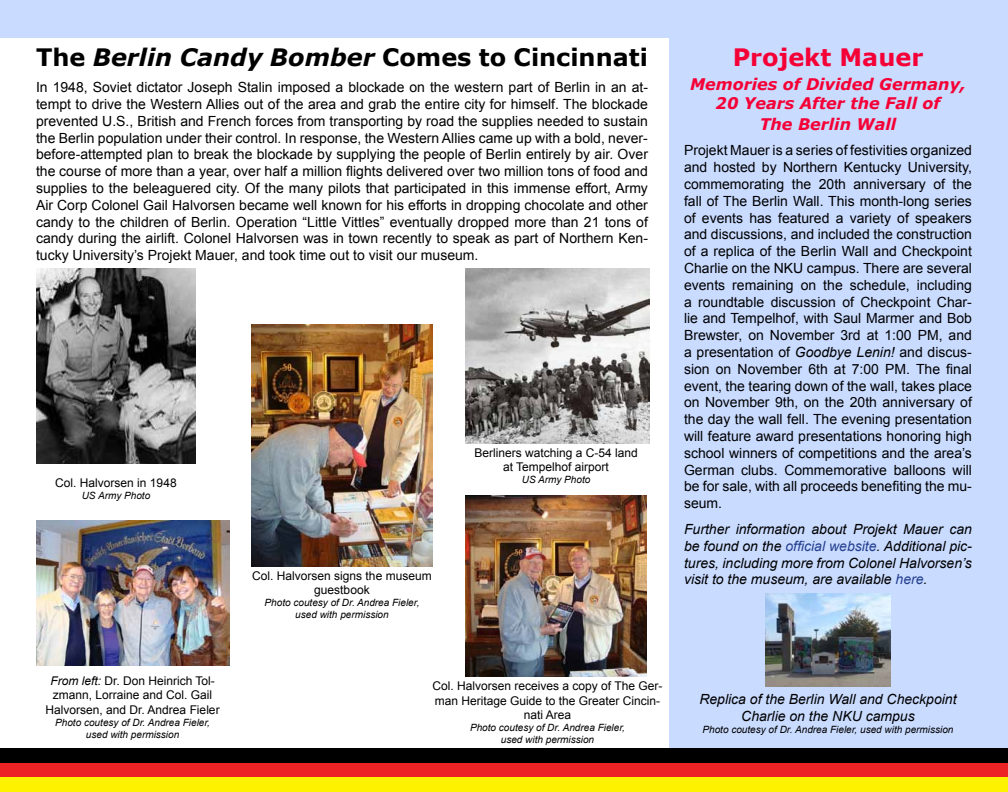
<style>
.page{position:relative;width:1008px;height:792px;background:#fff}
.page>*{position:absolute;margin:0;border:0;box-sizing:border-box;transform-origin:0 0}
.t1{font:700 24px "Verdana";color:#000}
.t2{font:700 24px "Verdana";color:#f50036}
.t3{font:italic 700 16px/19.8px "Verdana";color:#f50036;text-align:center}
.t4{font:14px/16.8px "Arial";color:#000;text-align:justify}
.t5{font:italic 14px/16.8px "Arial";color:#000;text-align:justify}
.t6{font:12px/14.4px "Arial";color:#000;text-align:center}
.t7{font:italic 10px/12px "Arial";color:#000;text-align:center}
.s1{font-style:italic}
.s2{color:#25408f}
</style>
<div class="page">
<div style="left:0;top:0;width:1008px;height:38px;background:#c9dbff"></div>
<div style="left:670px;top:0;width:338px;height:792px;background:#c9dbff"></div>
<div style="left:0;top:748px;width:1008px;height:15px;background:#000"></div>
<div style="left:0;top:763px;width:1008px;height:15px;background:#ec2224"></div>
<div style="left:0;top:778px;width:1008px;height:14px;background:#fff200"></div>
<img style="left:36px;top:521px;width:193px;height:145px">
<img style="left:465px;top:495px;width:182px;height:181px">
<img style="left:465px;top:268px;width:184px;height:175px">
<img style="left:36px;top:268px;width:160px;height:195px">
<img style="left:765px;top:593px;width:126px;height:93px">
<img style="left:251px;top:325px;width:182px;height:241px">
<h1 class="t1" style="left:36px;top:42px;width:613px">The <span class="s1">Berlin Candy Bomber</span> Comes to Cincinnati</h1>
<p class="t4" style="left:36px;top:79px;width:614px">In 1948, Soviet dictator Joseph Stalin imposed a blockade on the western part of Berlin in an at&shy;tempt to drive the Western Allies out of the area and grab the entire city for himself. The blockade prevented U.S., British and French forces from transporting by road the supplies needed to sustain the Berlin population under their control. In response, the Western Allies came up with a bold, never&shy;before-attempted plan to break the blockade by supplying the people of Berlin entirely by air. Over the course of more than a year, over half a million flights delivered over two million tons of food and supplies to the beleaguered city. Of the many pilots that participated in this immense effort, Army Air Corp Colonel Gail Halvorsen became well known for his efforts in dropping chocolate and other candy to the children of Berlin. Operation “Little Vittles” eventually dropped more than 21 tons of candy during the airlift. Colonel Halvorsen was in town recently to speak as part of Northern Ken&shy;tucky University’s Projekt Mauer, and took time out to visit our museum.</p>
<p class="t6" style="left:55px;top:475px;width:123px">Col. Halvorsen in 1948</p>
<p class="t7" style="left:82px;top:489px;width:70px">US Army Photo</p>
<p class="t6" style="left:252px;top:568px;width:181px">Col. Halvorsen signs the museum guestbook</p>
<p class="t7" style="left:265px;top:597px;width:156px">Photo coutesy of Dr. Andrea Fieler, used with permission</p>
<p class="t6" style="left:474px;top:445px;width:165px">Berliners watching a C-54 land at Tempelhof airport</p>
<p class="t7" style="left:522px;top:474px;width:70px">US Army Photo</p>
<h1 class="t2" style="left:733px;top:42px;width:192px">Projekt Mauer</h1>
<p class="t3" style="left:690px;top:74px;width:277px">Memories of Divided Germany,<br>20 Years After the Fall of<br>The Berlin Wall</p>
<p class="t4" style="left:684px;top:142px;width:290px">Projekt Mauer is a series of festivities organized and hosted by Northern Kentucky University, commemorating the 20th anniversary of the fall of The Berlin Wall. This month-long series of events has featured a variety of speakers and discussions, and included the construction of a replica of the Berlin Wall and Checkpoint Charlie on the NKU campus. There are several events remaining on the schedule, including a roundtable discussion of Checkpoint Char&shy;lie and Tempelhof, with Saul Marmer and Bob Brewster, on November 3rd at 1:00 PM, and a presentation of <span class="s1">Goodbye Lenin!</span> and discus&shy;sion on November 6th at 7:00 PM. The final event, the tearing down of the wall, takes place on November 9th, on the 20th anniversary of the day the wall fell. The evening presentation will feature award presentations honoring high school winners of competitions and the area’s German clubs. Commemorative balloons will be for sale, with all proceeds benefiting the mu&shy;seum.</p>
<p class="t5" style="left:684px;top:521px;width:290px">Further information about Projekt Mauer can be found on the <span class="s2">official website</span>. Additional pic&shy;tures, including more from Colonel Halvorsen’s visit to the museum, are available <span class="s2">here</span>.</p>
<p class="t6" style="left:46px;top:674px;width:176px"><span class="s1">From left:</span> Dr. Don Heinrich Tol&shy;zmann, Lorraine and Col. Gail<br>Halvorsen, and Dr. Andrea Fieler</p>
<p class="t7" style="left:55px;top:717px;width:156px">Photo coutesy of Dr. Andrea Fieler, used with permission</p>
<p class="t6" style="left:433px;top:679px;width:231px">Col. Halvorsen receives a copy of The Ger&shy;man Heritage Guide to the Greater Cincin&shy;nati Area</p>
<p class="t7" style="left:470px;top:722px;width:156px">Photo coutesy of Dr. Andrea Fieler, used with permission</p>
<p class="t5" style="left:699px;top:691px;width:259px;text-align:center">Replica of the Berlin Wall and Checkpoint<br>Charlie on the NKU campus</p>
<p class="t7" style="left:702px;top:724px;width:253px">Photo coutesy of Dr. Andrea Fieler, used with permission</p>
</div>
